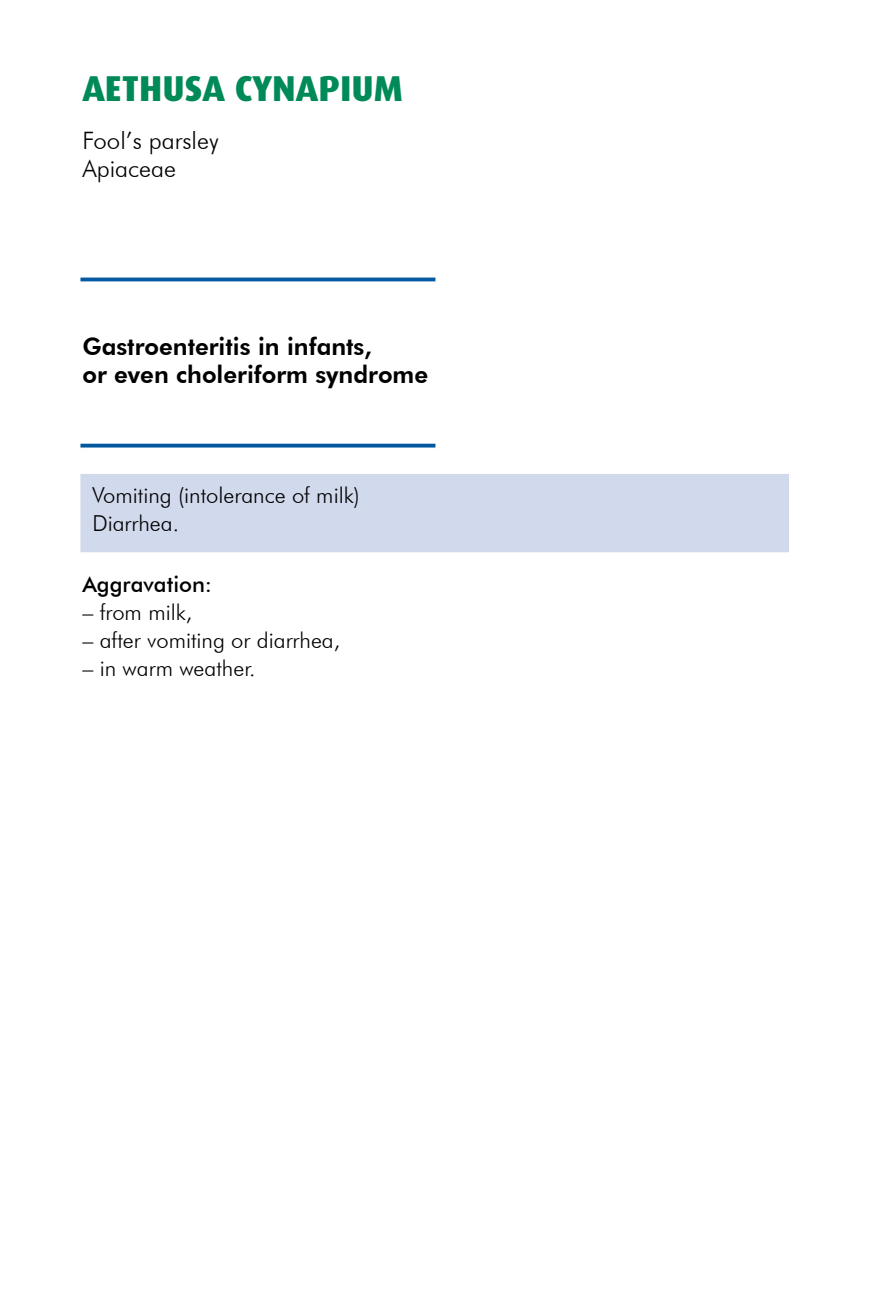
<style>
.page{position:relative;width:894px;height:1298px;background:#fff}
.page>*{position:absolute;margin:0;border:0;box-sizing:border-box;transform-origin:0 0}
.t1{font:800 36px "Dax";color:#008a57}
.t2{font:800 24px "Futura ABT";color:#000}
.t3{font:300 24px "Futura BT";color:#000}
.t4{font:300 22px "Futura BT";color:#000}
.t5{font:500 22px "Futura ABT";color:#000}
</style>
<div class="page">
<img style="left:80px;top:277px;width:709px;height:276px">
<div style="left:445px;top:0;width:416px;height:468px;background:#fff"></div>
<p class="t1" style="left:82px;top:68px;width:322px">AETHUSA CYNAPIUM</p>
<p class="t3" style="left:82px;top:126px;width:138px">Fool’s parsley</p>
<p class="t3" style="left:82px;top:154px;width:95px">Apiaceae</p>
<p class="t2" style="left:82px;top:332px;width:291px">Gastroenteritis in infants,</p>
<p class="t2" style="left:82px;top:360px;width:347px">or even choleriform syndrome</p>
<p class="t4" style="left:92px;top:482px;width:269px">Vomiting (intolerance of milk)</p>
<p class="t4" style="left:92px;top:510px;width:88px">Diarrhea.</p>
<p class="t5" style="left:82px;top:571px;width:131px">Aggravation:</p>
<p class="t4" style="left:82px;top:599px;width:111px">– from milk,</p>
<p class="t4" style="left:82px;top:627px;width:259px">– after vomiting or diarrhea,</p>
<p class="t4" style="left:82px;top:655px;width:174px">– in warm weather.</p>
</div>
